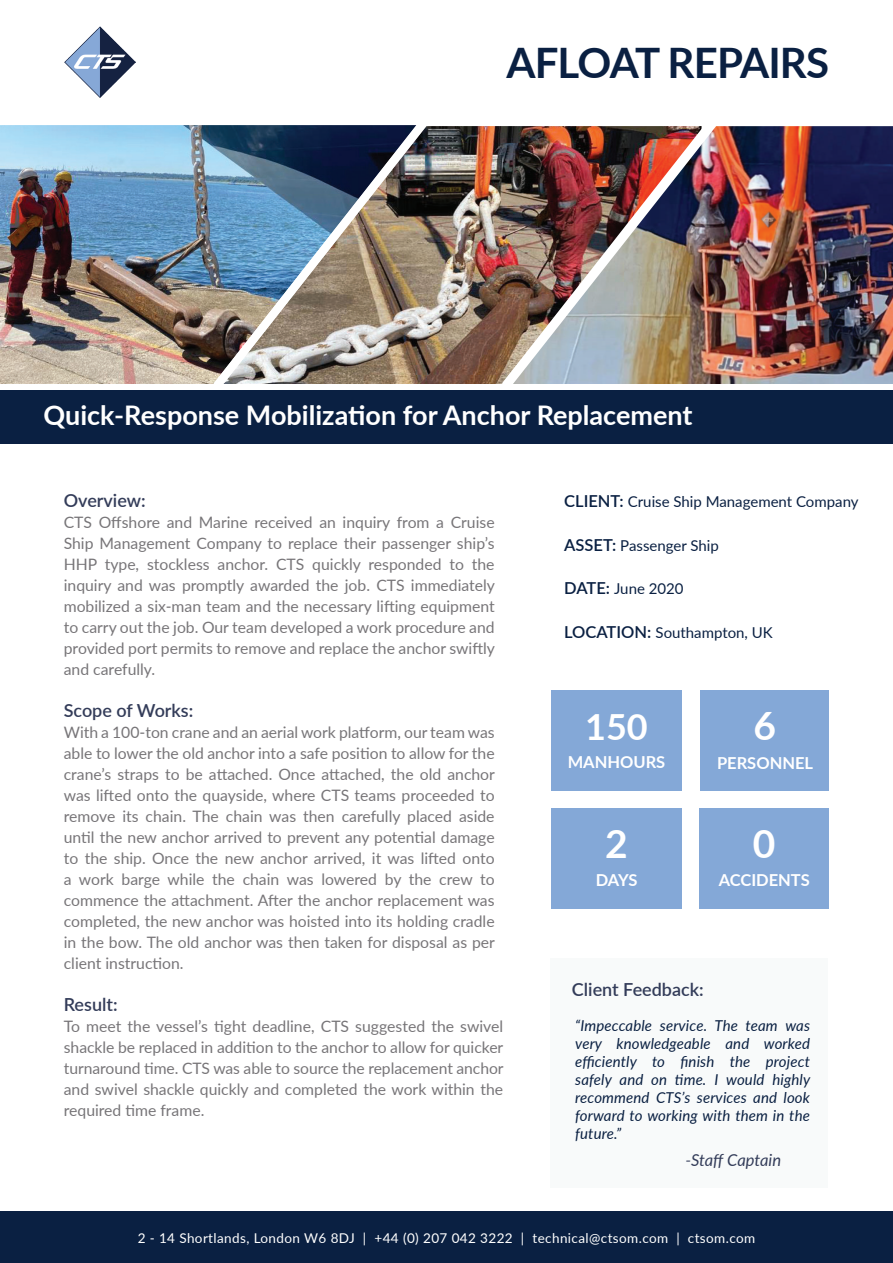
<style>
.page{position:relative;width:893px;height:1263px;background:#fff}
.page>*{position:absolute;margin:0;border:0;box-sizing:border-box;transform-origin:0 0}
.t1{font:700 42px "Lato";letter-spacing:-.02em;color:#0a2042}
.t2{font:700 39px "Lato";color:#fff}
.t3{font:700 36px "Lato";color:#fff}
.t4{font:700 27px "Lato";color:#fff}
.t5{font:600 18px "Lato";color:#333c59}
.t6{font:700 16.5px "Lato";color:#fff}
.t7{font:italic 16.5px "Lato";letter-spacing:-.005em;color:#333c59}
.t8{font:15.75px/21px "Lato";color:#777578;text-align:justify}
.t9{font:italic 15px/18px "Lato";letter-spacing:.01em;color:#0a2042;text-align:justify}
.t10{font:15px "Lato";color:#0a2042}
.t11{font:13.5px "Lato";letter-spacing:.03em;color:#fff}
.s1{font-weight:600;font-size:16.5px}
</style>
<div class="page">
<div style="left:0;top:1212px;width:893px;height:51px;background:#0a2042"></div>
<img style="left:64px;top:26px;width:72px;height:71px">
<img style="left:429px;top:126px;width:73px;height:258px">
<img style="left:717px;top:126px;width:176px;height:258px">
<img style="left:0;top:125px;width:214px;height:259px">
<div style="left:0;top:390px;width:893px;height:54px;background:#0a2042"></div>
<img style="left:214px;top:125px;width:215px;height:259px">
<img style="left:502px;top:126px;width:215px;height:258px">
<div style="left:551px;top:959px;width:277px;height:229px;background:#f5f7f7"></div>
<div style="left:551px;top:690px;width:131px;height:101px;background:#84a8d7"></div>
<div style="left:700px;top:691px;width:129px;height:100px;background:#84a8d7"></div>
<div style="left:699px;top:808px;width:130px;height:101px;background:#84a8d7"></div>
<div style="left:551px;top:808px;width:131px;height:101px;background:#84a8d7"></div>
<h1 class="t1" style="left:506px;top:32px;width:324px">AFLOAT REPAIRS</h1>
<h3 class="t4" style="left:44px;top:396px;width:651px">Quick-Response Mobilization for Anchor Replacement</h3>
<p class="t5" style="left:64px;top:487px;width:83px">Overview:</p>
<p class="t8" style="left:64px;top:511px;width:433px">CTS Offshore and Marine received an inquiry from a Cruise Ship Management Company to replace their passenger ship’s HHP type, stockless anchor. CTS quickly responded to the inquiry and was promptly awarded the job. CTS immediately mobilized a six-man team and the necessary lifting equipment to carry out the job. Our team developed a work procedure and provided port permits to remove and replace the anchor swiftly and carefully.</p>
<p class="t5" style="left:64px;top:697px;width:131px">Scope of Works:</p>
<p class="t8" style="left:64px;top:721px;width:433px">With a 100-ton crane and an aerial work platform, our team was able to lower the old anchor into a safe position to allow for the crane’s straps to be attached. Once attached, the old anchor was lifted onto the quayside, where CTS teams proceeded to remove its chain. The chain was then carefully placed aside until the new anchor arrived to prevent any potential damage to the ship. Once the new anchor arrived, it was lifted onto a work barge while the chain was lowered by the crew to commence the attachment. After the anchor replacement was completed, the new anchor was hoisted into its holding cradle in the bow. The old anchor was then taken for disposal as per client instruction.</p>
<p class="t5" style="left:64px;top:991px;width:55px">Result:</p>
<p class="t8" style="left:64px;top:1015px;width:441px">To meet the vessel’s tight deadline, CTS suggested the swivel shackle be replaced in addition to the anchor to allow for quicker turnaround time. CTS was able to source the replacement anchor and swivel shackle quickly and completed the work within the required time frame.</p>
<p class="t10" style="left:564px;top:491px;width:296px"><span class="s1">CLIENT:</span> Cruise Ship Management Company</p>
<p class="t10" style="left:564px;top:535px;width:156px"><span class="s1">ASSET:</span> Passenger Ship</p>
<p class="t10" style="left:564px;top:578px;width:121px"><span class="s1">DATE:</span> June 2020</p>
<p class="t10" style="left:564px;top:622px;width:210px"><span class="s1">LOCATION:</span> Southampton, UK</p>
<h3 class="t3" style="left:585px;top:700px;width:64px">150</h3>
<p class="t6" style="left:568px;top:750px;width:99px">MANHOURS</p>
<h2 class="t2" style="left:605px;top:815px;width:24px">2</h2>
<p class="t6" style="left:596px;top:868px;width:43px">DAYS</p>
<h2 class="t2" style="left:753px;top:697px;width:24px">6</h2>
<p class="t6" style="left:717px;top:750px;width:98px">PERSONNEL</p>
<h2 class="t2" style="left:753px;top:815px;width:24px">0</h2>
<p class="t6" style="left:719px;top:868px;width:93px">ACCIDENTS</p>
<p class="t5" style="left:572px;top:976px;width:133px">Client Feedback:</p>
<p class="t9" style="left:575px;top:1016px;width:237px">“Impeccable service. The team was very knowledgeable and worked efficiently to finish the project safely and on time. I would highly recommend CTS’s services and look forward to working with them in the future.”</p>
<p class="t7" style="left:685px;top:1148px;width:97px">-Staff Captain</p>
<p class="t11" style="left:138px;top:1228px;width:619px">2 - 14 Shortlands, London W6 8DJ | +44 (0) 207 042 3222 | technical@ctsom.com | ctsom.com</p>
</div>
